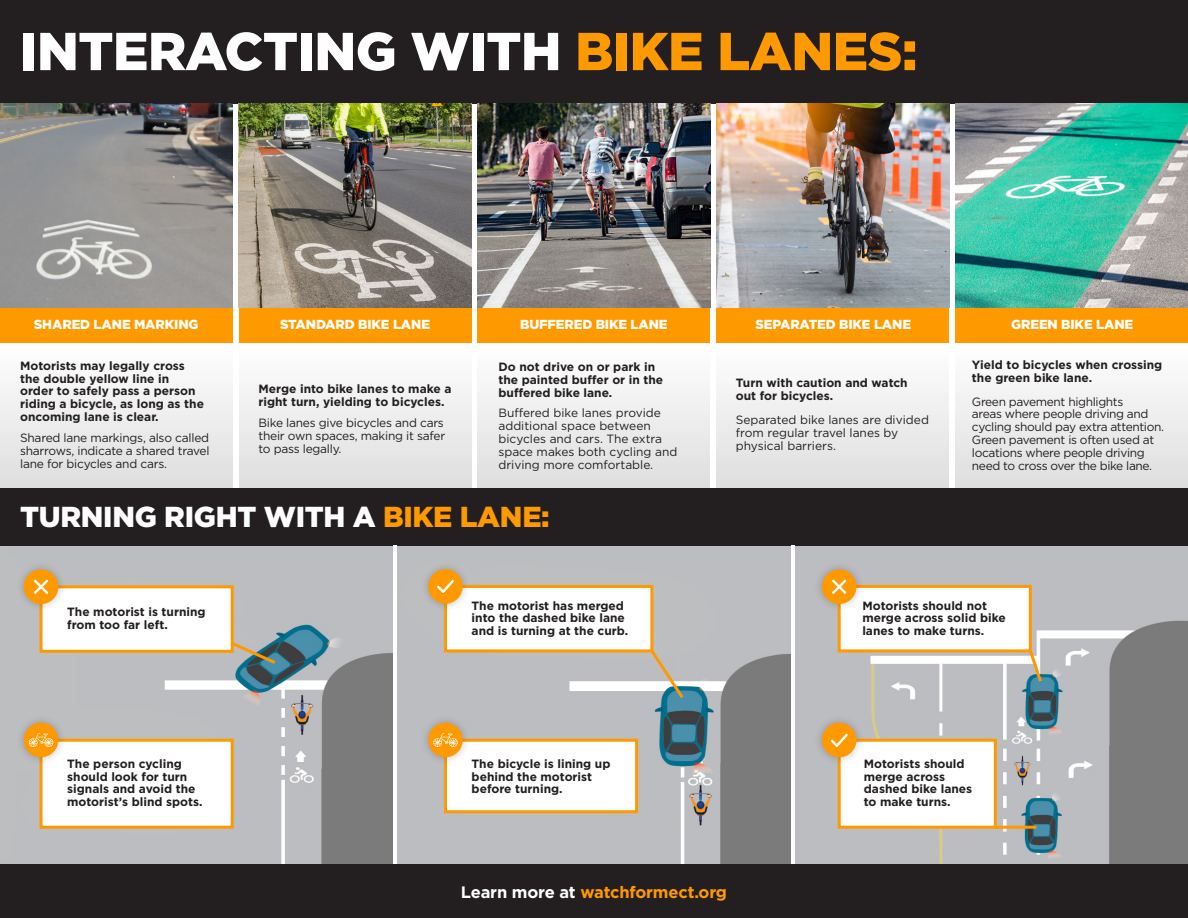
<style>
.page{position:relative;width:1188px;height:918px;background:#fff}
.page>*{position:absolute;margin:0;border:0;box-sizing:border-box;transform-origin:0 0}
.t1{font:900 53.25px "Gotham";letter-spacing:-.01em;color:#fff}
.t2{font:900 28.8px "Gotham";letter-spacing:-.01em;color:#fff}
.t3{font:700 16.5px "Gotham";letter-spacing:-.01em;color:#f90}
.t4{font:900 13.05px "Gotham";letter-spacing:-.01em;color:#fff}
.t5{font:700 12px/12.8px "Gotham";color:#231f20}
.t6{font:12px/12.9px "Gotham";letter-spacing:-.02em;color:#231f20;text-align:justify}
.t7{font:12px/12.9px "Gotham";color:#231f20}
.s1{color:#f90}
.s2{color:#fff}
</style>
<div class="page">
<img style="left:0;top:545px;width:1188px;height:319px">
<div style="left:0;top:864px;width:1188px;height:54px;background:#231f20"></div>
<div style="left:0;top:488px;width:1188px;height:57px;background:#231f20"></div>
<div style="left:0;top:0;width:1188px;height:104px;background:#231f20"></div>
<div style="left:0;top:308px;width:233px;height:34px;background:#f90"></div>
<div style="left:0;top:342px;width:233px;height:146px;background:linear-gradient(to bottom,#fff,#dfdede)"></div>
<div style="left:239px;top:342px;width:232px;height:146px;background:linear-gradient(to bottom,#fff,#dfdede)"></div>
<div style="left:478px;top:342px;width:232px;height:146px;background:linear-gradient(to bottom,#fff,#dfdede)"></div>
<div style="left:717px;top:342px;width:232px;height:146px;background:linear-gradient(to bottom,#fff,#dfdede)"></div>
<div style="left:955px;top:342px;width:233px;height:146px;background:linear-gradient(to bottom,#fff,#dfdede)"></div>
<div style="left:239px;top:308px;width:232px;height:34px;background:#f90"></div>
<div style="left:478px;top:308px;width:232px;height:34px;background:#f90"></div>
<div style="left:717px;top:308px;width:232px;height:34px;background:#f90"></div>
<div style="left:955px;top:308px;width:233px;height:34px;background:#f90"></div>
<img style="left:0;top:104px;width:233px;height:204px">
<img style="left:239px;top:104px;width:232px;height:204px">
<img style="left:478px;top:104px;width:232px;height:204px">
<img style="left:717px;top:104px;width:232px;height:204px">
<img style="left:955px;top:104px;width:233px;height:204px">
<hr style="left:393px;top:545px;width:4px;height:319px;background:#fff">
<hr style="left:791px;top:545px;width:4px;height:319px;background:#fff">
<div style="left:40px;top:585px;width:194px;height:68px;background:#fff;border:3px solid #f90"></div>
<div style="left:444px;top:585px;width:209px;height:67px;background:#fff;border:3px solid #f90"></div>
<div style="left:838px;top:585px;width:194px;height:67px;background:#fff;border:3px solid #f90"></div>
<div style="left:40px;top:739px;width:194px;height:90px;background:#fff;border:3px solid #f90"></div>
<div style="left:838px;top:739px;width:159px;height:90px;background:#fff;border:3px solid #f90"></div>
<div style="left:444px;top:739px;width:194px;height:74px;background:#fff;border:3px solid #f90"></div>
<svg style="left:228px;top:639px;width:51px;height:28px"></svg>
<div style="left:16px;top:715px;width:50px;height:50px;background:#231f20;opacity:.25"></div>
<div style="left:24px;top:723px;width:34px;height:34px;background:#f90;border-radius:50%"></div>
<div style="left:814px;top:715px;width:50px;height:50px;background:#231f20;opacity:.25"></div>
<div style="left:822px;top:723px;width:34px;height:34px;background:#f90;border-radius:50%"></div>
<div style="left:420px;top:715px;width:51px;height:50px;background:#231f20;opacity:.25"></div>
<div style="left:428px;top:723px;width:35px;height:34px;background:#f90;border-radius:50%"></div>
<div style="left:16px;top:562px;width:50px;height:50px;background:#231f20;opacity:.25"></div>
<div style="left:24px;top:570px;width:34px;height:34px;background:#f90;border-radius:50%"></div>
<div style="left:814px;top:562px;width:50px;height:50px;background:#231f20;opacity:.25"></div>
<div style="left:822px;top:569px;width:34px;height:35px;background:#f90;border-radius:50%"></div>
<div style="left:420px;top:561px;width:51px;height:51px;background:#231f20;opacity:.25"></div>
<div style="left:428px;top:569px;width:35px;height:35px;background:#f90;border-radius:50%"></div>
<svg style="left:34px;top:580px;width:14px;height:14px"></svg>
<svg style="left:832px;top:580px;width:14px;height:14px"></svg>
<svg style="left:29px;top:733px;width:24px;height:14px"></svg>
<svg style="left:433px;top:733px;width:25px;height:14px"></svg>
<svg style="left:437px;top:580px;width:17px;height:13px"></svg>
<svg style="left:831px;top:734px;width:17px;height:13px"></svg>
<svg style="left:648px;top:647px;width:38px;height:54px;background:#b6bab2"></svg>
<svg style="left:1026px;top:646px;width:18px;height:39px"></svg>
<hr style="left:995px;top:826px;width:41px;height:3px;background:#f90">
<p class="t1" style="left:20px;top:15px;width:899px">INTERACTING WITH <span class="s1">BIKE LANES:</span></p>
<p class="t4" style="left:34px;top:316px;width:166px">SHARED LANE MARKING</p>
<p class="t4" style="left:280px;top:316px;width:152px">STANDARD BIKE LANE</p>
<p class="t4" style="left:520px;top:316px;width:149px">BUFFERED BIKE LANE</p>
<p class="t4" style="left:755px;top:316px;width:157px">SEPARATED BIKE LANE</p>
<p class="t4" style="left:1011px;top:316px;width:124px">GREEN BIKE LANE</p>
<p class="t5" style="left:20px;top:359px;width:185px">Motorists may legally cross the double yellow line in order to safely pass a person riding a bicycle, as long as the oncoming lane is clear.</p>
<p class="t5" style="left:498px;top:361px;width:166px">Do not drive on or park in the painted buffer or in the buffered bike lane.</p>
<p class="t5" style="left:736px;top:377px;width:173px">Turn with caution and watch out for bicycles.</p>
<p class="t5" style="left:258px;top:382px;width:195px">Merge into bike lanes to make a right turn, yielding to bicycles.</p>
<p class="t7" style="left:498px;top:406px;width:180px">Buffered bike lanes provide additional space between bicycles and cars. The extra space makes both cycling and driving more comfortable.</p>
<p class="t7" style="left:736px;top:413px;width:195px">Separated bike lanes are divided from regular travel lanes by physical barriers.</p>
<p class="t6" style="left:258px;top:416px;width:188px">Bike lanes give bicycles and cars their own spaces, making it safer to pass legally.</p>
<p class="t6" style="left:20px;top:431px;width:191px">Shared lane markings, also called sharrows, indicate a shared travel lane for bicycles and cars.</p>
<p class="t2" style="left:20px;top:497px;width:531px">TURNING RIGHT WITH A <span class="s1">BIKE LANE:</span></p>
<p class="t5" style="left:972px;top:358px;width:192px">Yield to bicycles when crossing the green bike lane.</p>
<p class="t6" style="left:972px;top:395px;width:194px;text-align:left">Green pavement highlights<br>areas where people driving and cycling should pay extra attention.<br>Green pavement is often used at locations where people driving</p>
<p class="t6" style="left:972px;top:459px;width:182px">need to cross over the bike lane.</p>
<p class="t5" style="left:67px;top:605px;width:140px">The motorist is turning from too far left.</p>
<p class="t5" style="left:472px;top:599px;width:158px">The motorist has merged into the dashed bike lane and is turning at the curb.</p>
<p class="t5" style="left:862px;top:599px;width:145px">Motorists should not merge across solid bike lanes to make turns.</p>
<p class="t5" style="left:67px;top:757px;width:137px">The person cycling should look for turn signals and avoid the motorist’s blind spots.</p>
<p class="t5" style="left:864px;top:757px;width:110px">Motorists should merge across dashed bike lanes to make turns.</p>
<p class="t5" style="left:472px;top:757px;width:140px">The bicycle is lining up behind the motorist before turning.</p>
<p class="t3" style="left:461px;top:881px;width:268px"><span class="s2">Learn more at</span> watchformect.org</p>
</div>
